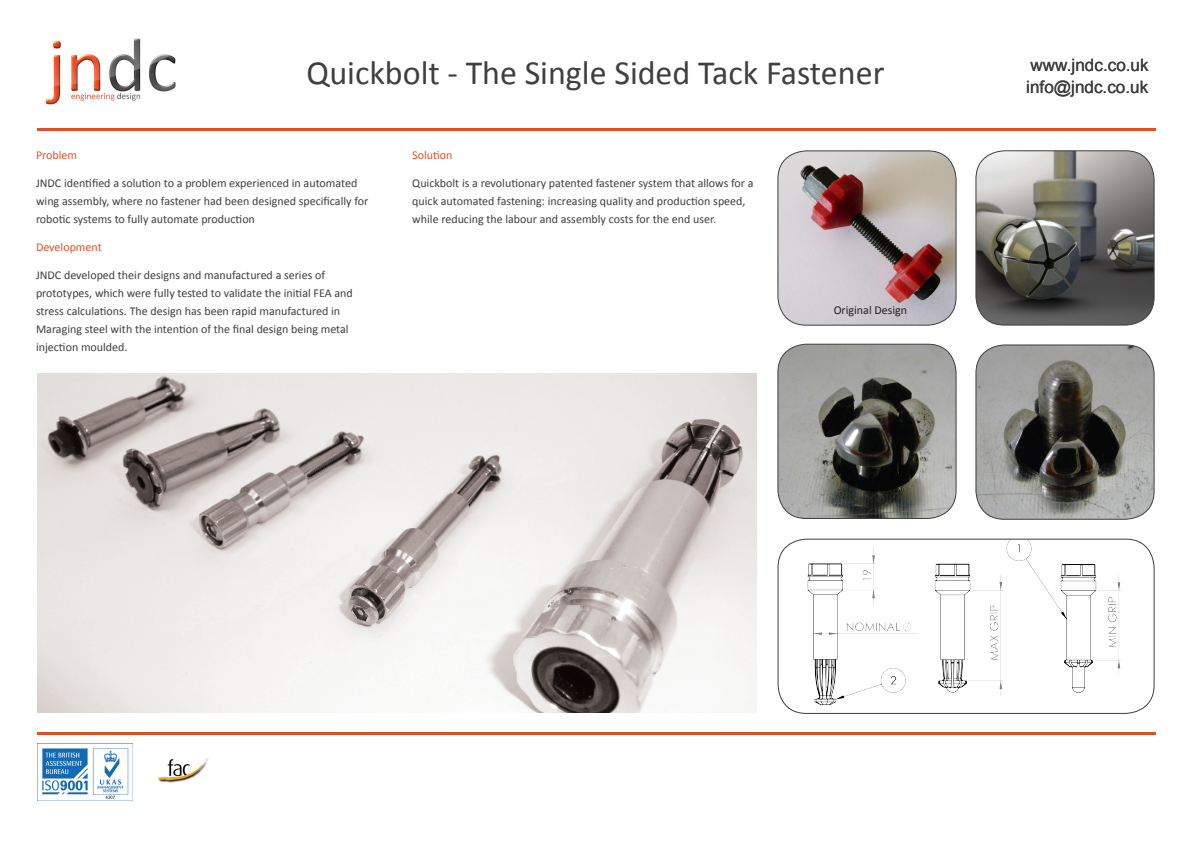
<style>
.page{position:relative;width:1191px;height:842px;background:#fff}
.page>*{position:absolute;margin:0;border:0;box-sizing:border-box;transform-origin:0 0}
.t1{font:34px "Calibri";color:#3f3f3f}
.t2{font:17.1px/22px "Arial";color:#3f3f3f}
.t3{font:12px/18px "Calibri";color:#3f3f3f}
.t4{font:12px "Calibri";color:#e24f25}
.t5{font:12px "Calibri";color:#231f20}
</style>
<div class="page">
<img style="left:45px;top:38px;width:131px;height:67px">
<img style="left:37px;top:743px;width:96px;height:57px">
<img style="left:158px;top:758px;width:50px;height:25px">
<hr style="left:37px;top:732px;width:1118px;height:3px;background:#e24f25">
<img style="left:37px;top:374px;width:719px;height:339px">
<hr style="left:37px;top:128px;width:1118px;height:3px;background:#e24f25">
<img style="left:779px;top:151px;width:177px;height:173px">
<div style="left:777px;top:150px;width:179px;height:176px;border:1px solid #3f3f3f;border-radius:28px"></div>
<img style="left:779px;top:539px;width:375px;height:174px">
<div style="left:777px;top:539px;width:377px;height:175px;border:1px solid #3f3f3f;border-radius:28px"></div>
<img style="left:977px;top:151px;width:177px;height:173px">
<div style="left:975px;top:150px;width:179px;height:176px;border:1px solid #3f3f3f;border-radius:28px"></div>
<img style="left:977px;top:345px;width:177px;height:174px">
<div style="left:975px;top:344px;width:179px;height:176px;border:1px solid #3f3f3f;border-radius:28px"></div>
<img style="left:778px;top:344px;width:178px;height:174px">
<div style="left:777px;top:344px;width:179px;height:175px;border:1px solid #3f3f3f;border-radius:28px"></div>
<p class="t1" style="left:306px;top:51px;width:579px">Quickbolt - The Single Sided Tack Fastener</p>
<p class="t2" style="left:1026px;top:54px;width:124px">www.jndc.co.uk info@jndc.co.uk</p>
<p class="t4" style="left:36px;top:148px;width:43px">Problem</p>
<p class="t3" style="left:36px;top:174px;width:334px">JNDC identified a solution to a problem experienced in automated wing assembly, where no fastener had been designed specifically for robotic systems to fully automate production</p>
<p class="t4" style="left:36px;top:240px;width:67px">Development</p>
<p class="t3" style="left:36px;top:266px;width:318px">JNDC developed their designs and manufactured a series of prototypes, which were fully tested to validate the initial FEA and stress calculations. The design has been rapid manufactured in Maraging steel with the intention of the final design being metal injection moulded.</p>
<p class="t4" style="left:412px;top:148px;width:42px">Solution</p>
<p class="t3" style="left:412px;top:174px;width:343px">Quickbolt is a revolutionary patented fastener system that allows for a quick automated fastening: increasing quality and production speed, while reducing the labour and assembly costs for the end user.</p>
<p class="t5" style="left:833px;top:303px;width:75px">Original Design</p>
</div>
